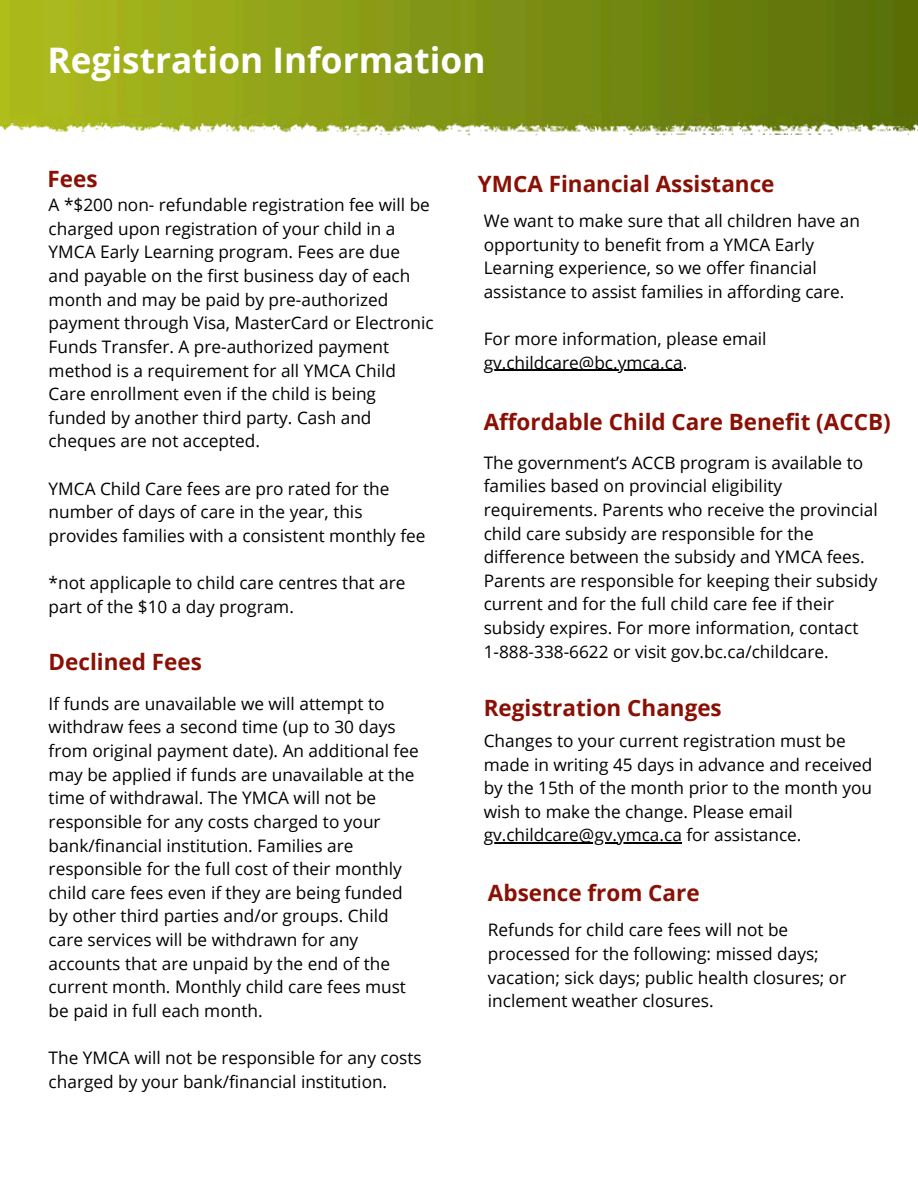
<style>
.page{position:relative;width:918px;height:1188px;background:#fff}
.page>*{position:absolute;margin:0;border:0;box-sizing:border-box;transform-origin:0 0}
.t1{font:700 35.25px "Open Sans";color:#fff}
.t2{font:700 22.5px "Open Sans";color:#8a1005}
.t3{font:17.25px/23.7px "Open Sans";color:#000}
</style>
<div class="page">
<img style="left:0;top:0;width:918px;height:136px">
<hr style="left:484px;top:370px;width:199px;height:1px;background:#000">
<hr style="left:484px;top:843px;width:198px;height:1px;background:#000">
<p class="t1" style="left:48px;top:36px;width:440px">Registration Information</p>
<h1 class="t2" style="left:48px;top:162px;width:52px">Fees</h1>
<h2 class="t3" style="left:49px;top:193px;width:387px">A *$200 non- refundable registration fee will be charged upon registration of your child in a YMCA Early Learning program. Fees are due and payable on the first business day of each month and may be paid by pre-authorized payment through Visa, MasterCard or Electronic Funds Transfer. A pre-authorized payment method is a requirement for all YMCA Child Care enrollment even if the child is being funded by another third party. Cash and cheques are not accepted.</h2>
<h2 class="t3" style="left:49px;top:476px;width:378px">YMCA Child Care fees are pro rated for the number of days of care in the year, this provides families with a consistent monthly fee</h2>
<p class="t3" style="left:49px;top:571px;width:358px">*not applicaple to child care centres that are part of the $10 a day program.</p>
<p class="t2" style="left:49px;top:646px;width:155px">Declined Fees</p>
<p class="t3" style="left:49px;top:691px;width:372px">If funds are unavailable we will attempt to withdraw fees a second time (up to 30 days from original payment date). An additional fee may be applied if funds are unavailable at the time of withdrawal. The YMCA will not be responsible for any costs charged to your bank/financial institution. Families are responsible for the full cost of their monthly child care fees even if they are being funded by other third parties and/or groups. Child care services will be withdrawn for any accounts that are unpaid by the end of the current month. Monthly child care fees must be paid in full each month.</p>
<h2 class="t3" style="left:49px;top:1046px;width:375px">The YMCA will not be responsible for any costs charged by your bank/financial institution.</h2>
<p class="t2" style="left:478px;top:168px;width:298px">YMCA Financial Assistance</p>
<p class="t3" style="left:484px;top:208px;width:378px">We want to make sure that all children have an opportunity to benefit from a YMCA Early Learning experience, so we offer financial assistance to assist families in affording care.</p>
<h2 class="t3" style="left:484px;top:327px;width:284px">For more information, please email</h2>
<p class="t3" style="left:484px;top:350px;width:205px">gv.childcare@bc.ymca.ca.</p>
<h2 class="t2" style="left:484px;top:406px;width:409px">Affordable Child Care Benefit (ACCB)</h2>
<p class="t3" style="left:484px;top:450px;width:395px">The government’s ACCB program is available to families based on provincial eligibility requirements. Parents who receive the provincial child care subsidy are responsible for the difference between the subsidy and YMCA fees.<br>Parents are responsible for keeping their subsidy current and for the full child care fee if their subsidy expires. For more information, contact 1-888-338-6622 or visit gov.bc.ca/childcare.</p>
<p class="t2" style="left:484px;top:692px;width:240px">Registration Changes</p>
<p class="t3" style="left:484px;top:728px;width:390px">Changes to your current registration must be made in writing 45 days in advance and received by the 15th of the month prior to the month you wish to make the change. Please email</p>
<h2 class="t3" style="left:484px;top:823px;width:319px">gv.childcare@gv.ymca.ca for assistance.</h2>
<p class="t2" style="left:488px;top:877px;width:213px">Absence from Care</p>
<h2 class="t3" style="left:488px;top:918px;width:360px">Refunds for child care fees will not be processed for the following: missed days; vacation; sick days; public health closures; or inclement weather closures.</h2>
</div>
